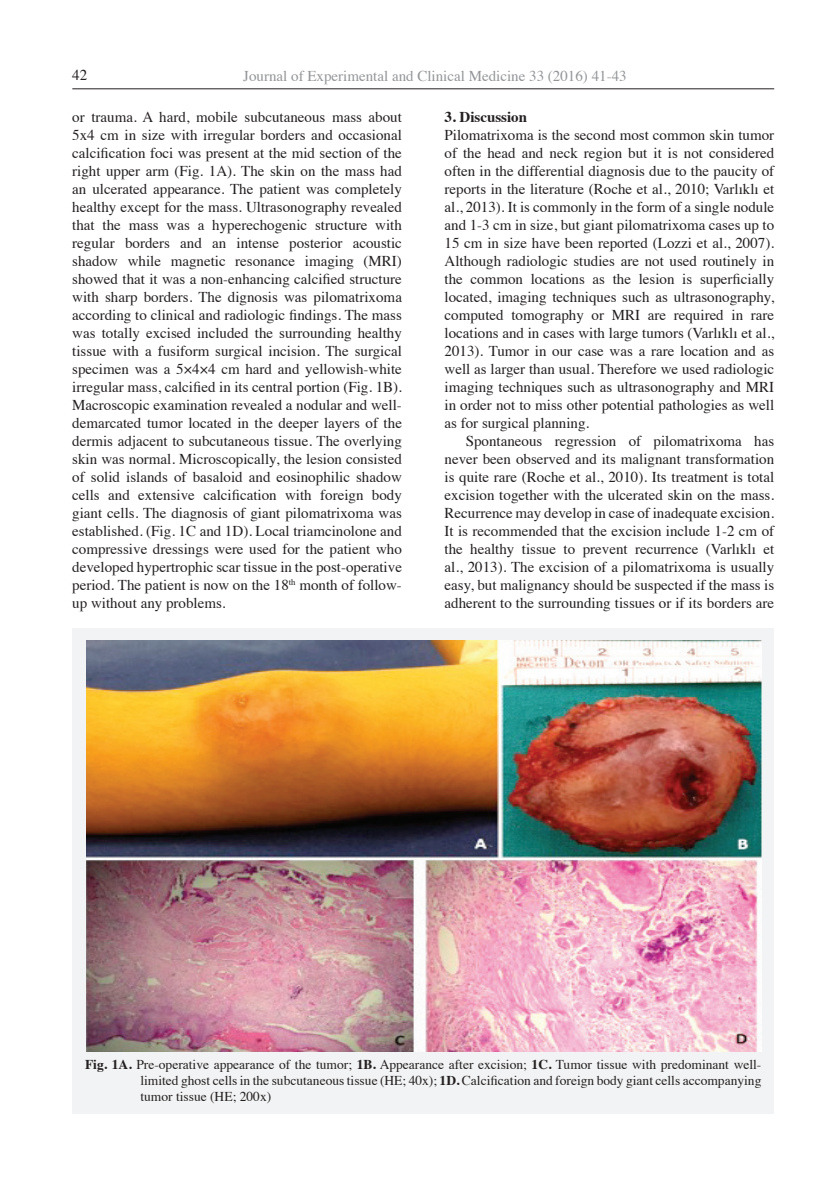
<style>
.page{position:relative;width:838px;height:1187px;background:#fff}
.page>*{position:absolute;margin:0;border:0;box-sizing:border-box;transform-origin:0 0}
.t1{font:15px/18px "Times";color:#231f20;text-align:justify}
.t2{font:15px "Times";color:#939598}
.t3{font:700 15px "Times";color:#231f20}
.t4{font:13.5px/16.2px "Times";color:#231f20;text-align:justify}
.s1{font-weight:700}
</style>
<div class="page">
<hr style="left:72px;top:89px;width:702px;height:1px;background:#231f20">
<div style="left:72px;top:628px;width:702px;height:485px;background:#f2f3f4"></div>
<img style="left:86px;top:640px;width:675px;height:410px">
<p class="t1" style="left:72px;top:64px;width:16px">42</p>
<p class="t1" style="left:72px;top:106px;width:331px">or trauma. A hard, mobile subcutaneous mass about 5x4 cm in size with irregular borders and occasional calcification foci was present at the mid section of the right upper arm (Fig. 1A). The skin on the mass had an ulcerated appearance. The patient was completely healthy except for the mass. Ultrasonography revealed that the mass was a hyperechogenic structure with regular borders and an intense posterior acoustic shadow while magnetic resonance imaging (MRI) showed that it was a non-enhancing calcified structure with sharp borders. The dignosis was pilomatrixoma according to clinical and radiologic findings. The mass was totally excised included the surrounding healthy tissue with a fusiform surgical incision. The surgical specimen was a 5×4×4 cm hard and yellowish-white irregular mass, calcified in its central portion (Fig. 1B).<br>Macroscopic examination revealed a nodular and well&shy;demarcated tumor located in the deeper layers of the dermis adjacent to subcutaneous tissue. The overlying skin was normal. Microscopically, the lesion consisted of solid islands of basaloid and eosinophilic shadow cells and extensive calcification with foreign body giant cells. The diagnosis of giant pilomatrixoma was established. (Fig. 1C and 1D). Local triamcinolone and compressive dressings were used for the patient who developed hypertrophic scar tissue in the post-operative period. The patient is now on the 18<sup>th</sup> month of follow&shy;up without any problems.</p>
<p class="t3" style="left:444px;top:102px;width:84px">3. Discussion</p>
<p class="t2" style="left:243px;top:62px;width:385px">Journal of Experimental and Clinical Medicine 33 (2016) 41-43</p>
<p class="t1" style="left:444px;top:124px;width:331px">Pilomatrixoma is the second most common skin tumor of the head and neck region but it is not considered often in the differential diagnosis due to the paucity of reports in the literature (Roche et al., 2010; Varlıklı et al., 2013). It is commonly in the form of a single nodule and 1-3 cm in size, but giant pilomatrixoma cases up to 15 cm in size have been reported (Lozzi et al., 2007).<br>Although radiologic studies are not used routinely in the common locations as the lesion is superficially located, imaging techniques such as ultrasonography, computed tomography or MRI are required in rare locations and in cases with large tumors (Varlıklı et al., 2013). Tumor in our case was a rare location and as well as larger than usual. Therefore we used radiologic imaging techniques such as ultrasonography and MRI in order not to miss other potential pathologies as well as for surgical planning.</p>
<p class="t1" style="left:444px;top:430px;width:331px;text-indent:21px">Spontaneous regression of pilomatrixoma has never been observed and its malignant transformation is quite rare (Roche et al., 2010). Its treatment is total excision together with the ulcerated skin on the mass.<br>Recurrence may develop in case of inadequate excision.<br>It is recommended that the excision include 1-2 cm of the healthy tissue to prevent recurrence (Varlıklı et al., 2013). The excision of a pilomatrixoma is usually easy, but malignancy should be suspected if the mass is adherent to the surrounding tissues or if its borders are</p>
<p class="t4" style="left:140px;top:1054px;width:622px;text-indent:-55px"><span class="s1">Fig. 1A.</span> Pre-operative appearance of the tumor; <span class="s1">1B.</span> Appearance after excision; <span class="s1">1C.</span> Tumor tissue with predominant well&shy;limited ghost cells in the subcutaneous tissue (HE; 40x); <span class="s1">1D.</span> Calcification and foreign body giant cells accompanying tumor tissue (HE; 200x)</p>
</div>
